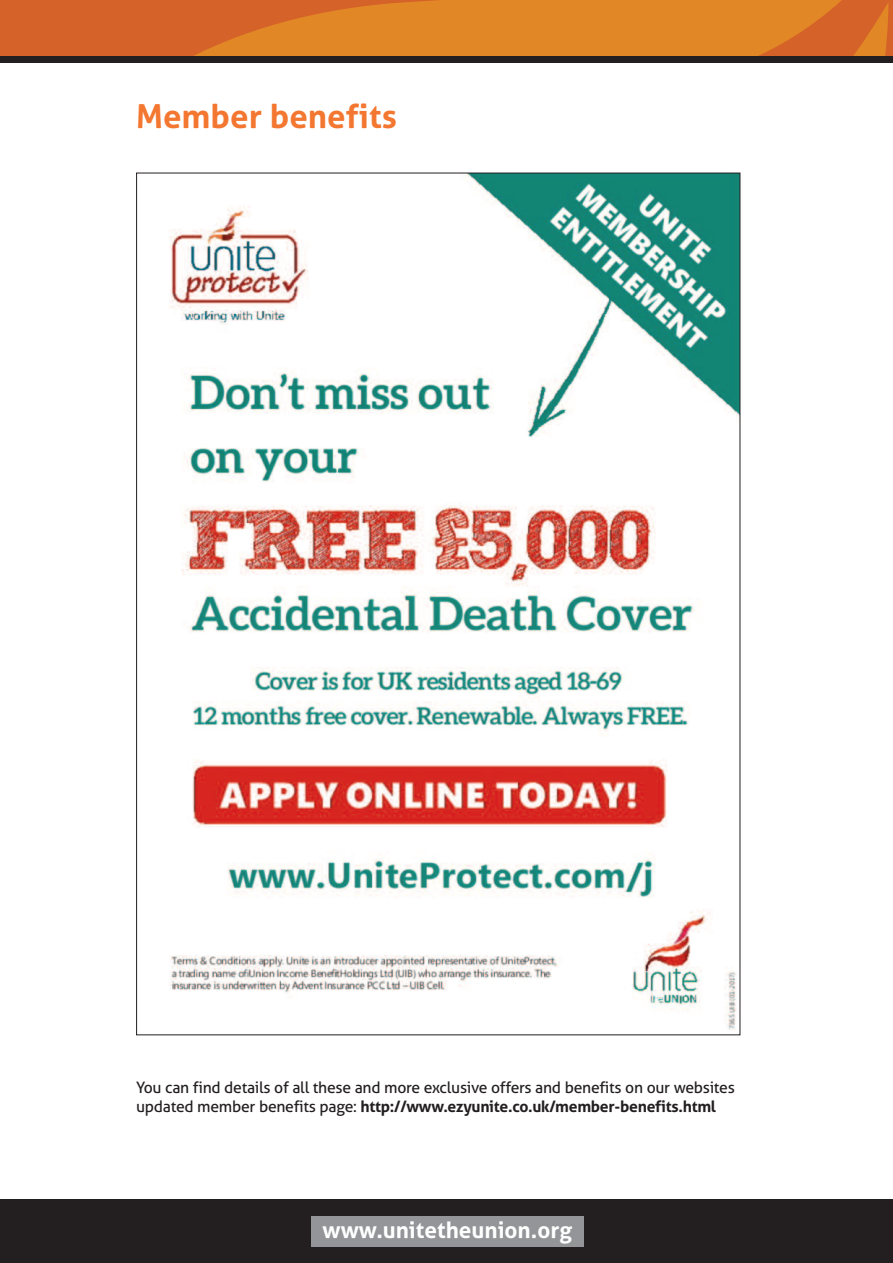
<style>
.page{position:relative;width:893px;height:1263px;background:#fff}
.page>*{position:absolute;margin:0;border:0;box-sizing:border-box;transform-origin:0 0}
.t1{font:700 33px "Aller";color:#f37730}
.t2{font:700 22.5px "Aller";color:#fff}
.t3{font:15.75px/19.5px "Aller";letter-spacing:-.02em;color:#231f20}
.s1{font-weight:700}
</style>
<div class="page">
<svg style="left:33px;top:0;width:858px;height:56px;background:#da7227"></svg>
<svg style="left:0;top:2px;width:889px;height:54px;background:#dc7826"></svg>
<div style="left:0;top:1199px;width:893px;height:64px;background:#231f20"></div>
<div style="left:0;top:56px;width:893px;height:7px;background:#231f20"></div>
<div style="left:311px;top:1216px;width:272px;height:30px;background:#939598"></div>
<img style="left:169px;top:175px;width:569px;height:855px">
<h1 class="t1" style="left:136px;top:96px;width:262px">Member benefits</h1>
<p class="t3" style="left:136px;top:1077px;width:600px">You can find details of all these and more exclusive offers and benefits on our websites updated member benefits page: <span class="s1">http://www.ezyunite.co.uk/member-benefits.html</span></p>
<h2 class="t2" style="left:323px;top:1216px;width:251px">www.unitetheunion.org</h2>
</div>
